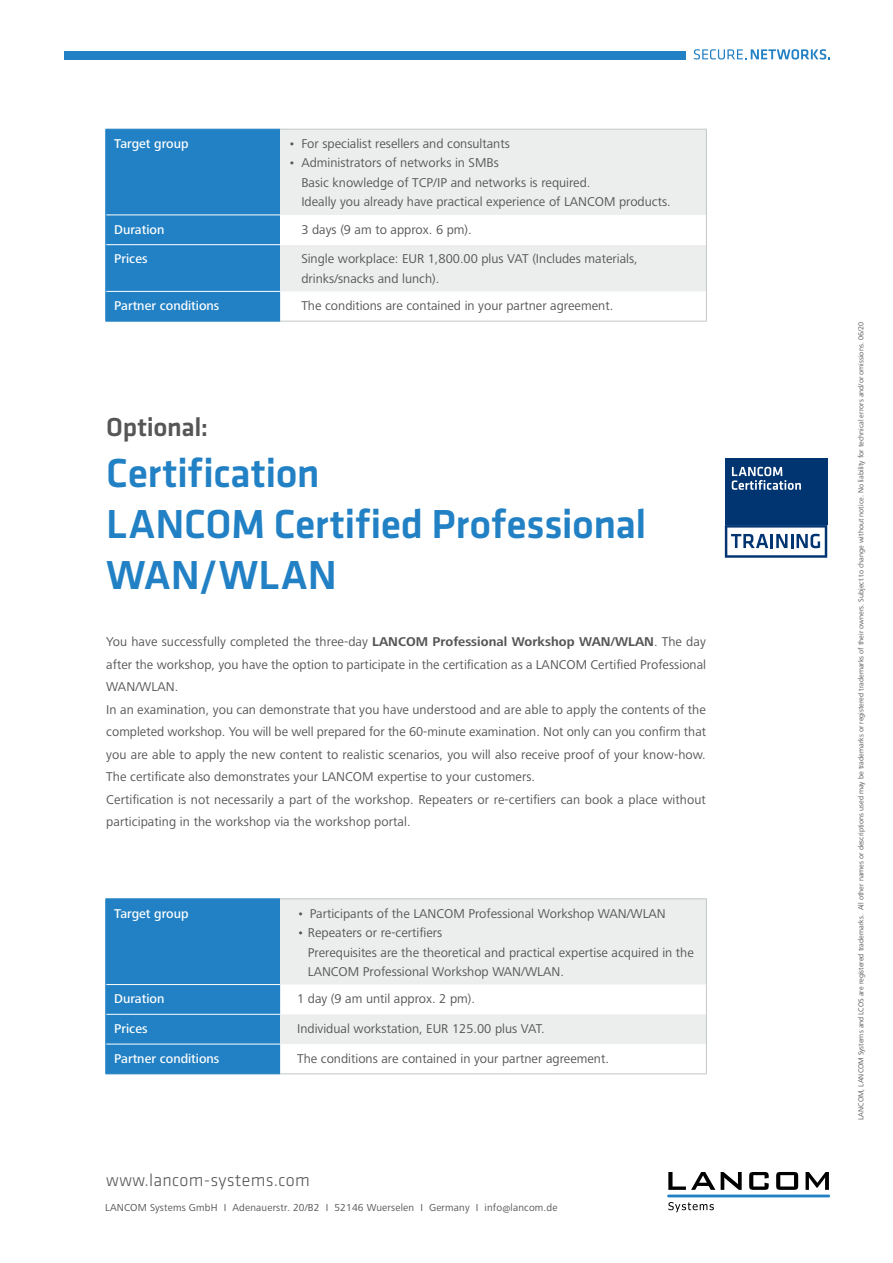
<style>
.page{position:relative;width:893px;height:1263px;background:#fff}
.page>*{position:absolute;margin:0;border:0;box-sizing:border-box;transform-origin:0 0}
.t1{font:500 42px/51px "Klavika Basic";letter-spacing:-.01em;color:#2281c4}
.t2{font:500 27px "Klavika Basic";letter-spacing:-.015em;color:#565656}
.t3{font:300 18px "Klavika Basic";letter-spacing:.015em;color:#565656}
.t4{font:13.2px/22.5px "Frutiger Next LT";color:#565656}
.t5{font:500 13.2px "Frutiger Next LT";color:#fff}
.t6{font:10.5px "Frutiger Next LT";letter-spacing:.015em;color:#565656}
.t7{font:7.5px "Frutiger Next LT";color:#565656}
.s1{font-weight:700}
</style>
<div class="page">
<svg style="left:668px;top:1172px;width:47px;height:18px"></svg>
<svg style="left:721px;top:1172px;width:21px;height:18px"></svg>
<svg style="left:749px;top:1172px;width:20px;height:18px"></svg>
<svg style="left:776px;top:1172px;width:22px;height:18px"></svg>
<svg style="left:806px;top:1172px;width:23px;height:18px"></svg>
<svg style="left:668px;top:1202px;width:46px;height:10px"></svg>
<hr style="left:667px;top:1194px;width:163px;height:3px;background:#2281c4">
<div style="left:64px;top:51px;width:621px;height:9px;background:#2281c4"></div>
<svg style="left:694px;top:49px;width:136px;height:11px"></svg>
<div style="left:725px;top:459px;width:102px;height:66px;background:#003571"></div>
<svg style="left:725px;top:525px;width:102px;height:33px"></svg>
<svg style="left:732px;top:467px;width:69px;height:23px"></svg>
<div style="left:106px;top:130px;width:174px;height:191px;background:#2281c4"></div>
<div style="left:280px;top:130px;width:426px;height:161px;background:#eceeee"></div>
<div style="left:280px;top:215px;width:426px;height:30px;background:#fff"></div>
<hr style="left:106px;top:215px;width:174px;height:1px;background:#fff">
<hr style="left:106px;top:244px;width:174px;height:1px;background:#fff">
<hr style="left:106px;top:291px;width:174px;height:1px;background:#fff">
<hr style="left:280px;top:129px;width:427px;height:1px;background:#c2c6c6">
<hr style="left:706px;top:130px;width:1px;height:85px;background:#c2c6c6">
<hr style="left:706px;top:215px;width:1px;height:30px;background:#c2c6c6">
<hr style="left:706px;top:245px;width:1px;height:46px;background:#c2c6c6">
<hr style="left:706px;top:291px;width:1px;height:30px;background:#c2c6c6">
<hr style="left:280px;top:321px;width:427px;height:1px;background:#c2c6c6">
<hr style="left:105px;top:129px;width:175px;height:1px;background:#2281c4">
<hr style="left:105px;top:130px;width:1px;height:85px;background:#2281c4">
<hr style="left:105px;top:215px;width:1px;height:30px;background:#2281c4">
<hr style="left:105px;top:245px;width:1px;height:46px;background:#2281c4">
<hr style="left:105px;top:291px;width:1px;height:30px;background:#2281c4">
<hr style="left:105px;top:321px;width:175px;height:1px;background:#2281c4">
<svg style="left:280px;top:899px;width:426px;height:145px;fill:#eceeee"></svg>
<hr style="left:280px;top:898px;width:427px;height:1px;background:#c2c6c6">
<hr style="left:706px;top:899px;width:1px;height:85px;background:#c2c6c6">
<hr style="left:706px;top:984px;width:1px;height:30px;background:#c2c6c6">
<hr style="left:706px;top:1014px;width:1px;height:30px;background:#c2c6c6">
<svg style="left:706px;top:1044px;width:1px;height:29px"></svg>
<hr style="left:280px;top:1073px;width:427px;height:1px;background:#c2c6c6">
<hr style="left:105px;top:898px;width:175px;height:1px;background:#2281c4">
<svg style="left:105px;top:899px;width:175px;height:174px;background:#2784c5"></svg>
<hr style="left:105px;top:1073px;width:175px;height:1px;background:#2281c4">
<p class="t5" style="left:114px;top:136px;width:76px">Target group</p>
<p class="t4" style="left:289px;top:132px;width:223px">• For specialist resellers and consultants</p>
<p class="t4" style="left:301px;top:153px;width:371px;line-height:19.5px;text-indent:-13px">• Administrators of networks in SMBs<br>Basic knowledge of TCP/IP and networks is required.<br>Ideally you already have practical experience of LANCOM products.</p>
<p class="t5" style="left:114px;top:222px;width:52px">Duration</p>
<p class="t4" style="left:301px;top:218px;width:172px">3 days (9 am to approx. 6 pm).</p>
<p class="t5" style="left:114px;top:252px;width:35px">Prices</p>
<p class="t4" style="left:301px;top:249px;width:338px;line-height:19.5px">Single workplace: EUR 1,800.00 plus VAT (Includes materials, drinks/snacks and lunch).</p>
<p class="t5" style="left:114px;top:298px;width:107px">Partner conditions</p>
<p class="t4" style="left:301px;top:294px;width:313px">The conditions are contained in your partner agreement.</p>
<h2 class="t2" style="left:106px;top:409px;width:104px">Optional:</h2>
<h1 class="t1" style="left:106px;top:447px;width:541px">Certification<br>LANCOM Certified Professional<br>WAN/WLAN</h1>
<p class="t4" style="left:106px;top:631px;width:601px">You have successfully completed the three-day <span class="s1">LANCOM Professional Workshop WAN/WLAN</span>. The day after the workshop, you have the option to participate in the certification as a LANCOM Certified Professional WAN/WLAN.<br>In an examination, you can demonstrate that you have understood and are able to apply the contents of the completed workshop. You will be well prepared for the 60-minute examination. Not only can you confirm that you are able to apply the new content to realistic scenarios, you will also receive proof of your know-how.<br>The certificate also demonstrates your LANCOM expertise to your customers.<br>Certification is not necessarily a part of the workshop. Repeaters or re-certifiers can book a place without participating in the workshop via the workshop portal.</p>
<p class="t5" style="left:114px;top:906px;width:76px">Target group</p>
<p class="t4" style="left:297px;top:902px;width:370px">• Participants of the LANCOM Professional Workshop WAN/WLAN</p>
<p class="t4" style="left:308px;top:923px;width:388px;line-height:19.5px;text-indent:-11px">• Repeaters or re-certifiers<br>Prerequisites are the theoretical and practical expertise acquired in the<br>LANCOM Professional Workshop WAN/WLAN.</p>
<p class="t5" style="left:114px;top:991px;width:52px">Duration</p>
<p class="t4" style="left:297px;top:988px;width:179px">1 day (9 am until approx. 2 pm).</p>
<p class="t5" style="left:114px;top:1021px;width:35px">Prices</p>
<p class="t4" style="left:297px;top:1017px;width:249px">Individual workstation, EUR 125.00 plus VAT.</p>
<p class="t5" style="left:114px;top:1051px;width:107px">Partner conditions</p>
<p class="t4" style="left:297px;top:1047px;width:313px">The conditions are contained in your partner agreement.</p>
<h3 class="t3" style="left:106px;top:1169px;width:205px">www.lancom-systems.com</h3>
<p class="t6" style="left:105px;top:1201px;width:454px">LANCOM Systems GmbH I Adenauerstr. 20/B2 I 52146 Wuerselen I Germany I info@lancom.de</p>
<p class="t7" style="left:857px;top:1120px;width:799px;rotate:-90deg">LANCOM, LANCOM Systems and LCOS are registered trademarks. All other names or descriptions used may be trademarks or registered trademarks of their owners. Subject to change without notice. No liability for technical errors and/or omissions. 06/20</p>
</div>
